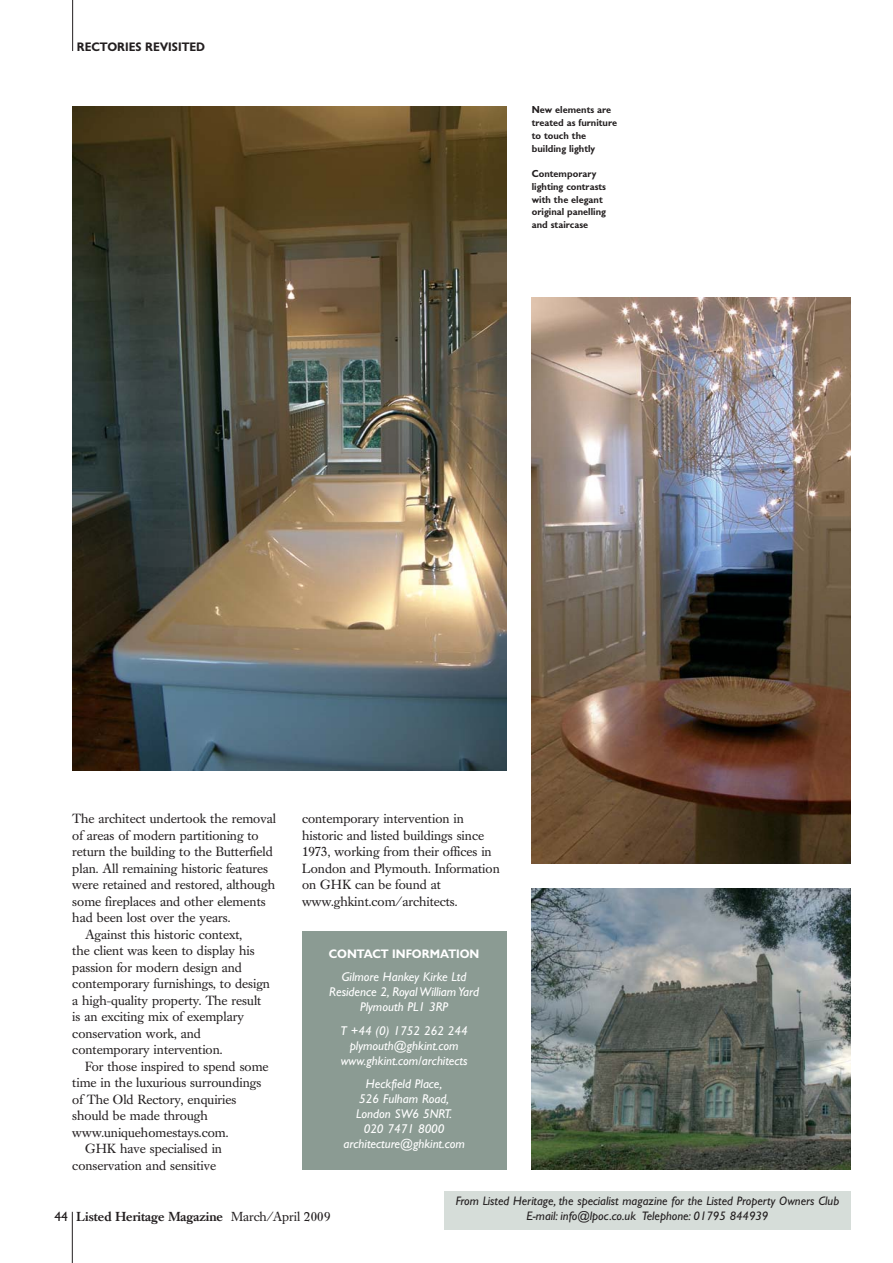
<style>
.page{position:relative;width:893px;height:1263px;background:#fff}
.page>*{position:absolute;margin:0;border:0;box-sizing:border-box;transform-origin:0 0}
.t1{font:13.2px/16.5px "Caslon Book BE";color:#231f20}
.t2{font:500 12.9px "Caslon Book BE";color:#231f20}
.t3{font:italic 12.75px/15px "Gill Sans";color:#fff;text-align:center}
.t4{font:700 12.75px "Giltus T";color:#231f20}
.t5{font:700 12.75px "Giltus T";color:#fff}
.t6{font:italic 12.3px/15px "Gill Sans";color:#231f20;text-align:center}
.t7{font:700 10.5px/12.8px "Giltus T";color:#231f20}
.s1{font-family:"Gill Sans";font-weight:400;font-size:13.5px}
.s2{font-weight:400}
</style>
<div class="page">
<hr style="left:72px;top:1212px;width:1px;height:51px;background:#231f20">
<hr style="left:72px;top:0;width:1px;height:51px;background:#231f20">
<img style="left:72px;top:106px;width:434px;height:665px">
<img style="left:531px;top:298px;width:319px;height:565px">
<img style="left:531px;top:889px;width:319px;height:280px">
<div style="left:302px;top:931px;width:204px;height:238px;background:#8b9b93"></div>
<div style="left:444px;top:1191px;width:406px;height:38px;background:#d6ddd9"></div>
<p class="t4" style="left:77px;top:42px;width:130px">RECTORIES REVISITED</p>
<p class="t7" style="left:531px;top:104px;width:87px">New elements are treated as furniture to touch the building lightly</p>
<p class="t7" style="left:531px;top:168px;width:76px">Contemporary lighting contrasts with the elegant original panelling and staircase</p>
<p class="t1" style="left:72px;top:812px;width:205px">The architect undertook the removal</p>
<p class="t1" style="left:72px;top:828px;width:188px">of areas of modern partitioning to</p>
<p class="t1" style="left:72px;top:845px;width:202px">return the building to the Butterfield</p>
<p class="t1" style="left:72px;top:861px;width:197px">plan. All remaining historic features</p>
<p class="t1" style="left:72px;top:878px;width:204px">were retained and restored, although</p>
<p class="t1" style="left:72px;top:894px;width:195px">some fireplaces and other elements</p>
<p class="t1" style="left:72px;top:911px;width:159px">had been lost over the years.</p>
<p class="t1" style="left:85px;top:927px;width:159px">Against this historic context,</p>
<p class="t1" style="left:72px;top:944px;width:184px">the client was keen to display his</p>
<p class="t1" style="left:72px;top:960px;width:171px">passion for modern design and</p>
<p class="t1" style="left:72px;top:977px;width:199px">contemporary furnishings, to design</p>
<p class="t1" style="left:72px;top:993px;width:190px">a high-quality property. The result</p>
<p class="t1" style="left:72px;top:1010px;width:173px">is an exciting mix of exemplary</p>
<p class="t1" style="left:72px;top:1026px;width:130px">conservation work, and</p>
<p class="t1" style="left:72px;top:1043px;width:152px">contemporary intervention.</p>
<p class="t1" style="left:85px;top:1059px;width:185px">For those inspired to spend some</p>
<p class="t1" style="left:72px;top:1076px;width:190px">time in the luxurious surroundings</p>
<p class="t1" style="left:72px;top:1092px;width:166px">of The Old Rectory, enquiries</p>
<p class="t1" style="left:72px;top:1109px;width:137px">should be made through</p>
<p class="t1" style="left:72px;top:1125px;width:158px">www.uniquehomestays.com.</p>
<p class="t1" style="left:85px;top:1142px;width:138px">GHK have specialised in</p>
<p class="t1" style="left:72px;top:1158px;width:145px">conservation and sensitive</p>
<p class="t1" style="left:302px;top:812px;width:199px">contemporary intervention in historic and listed buildings since<br>1973, working from their offices in<br>London and Plymouth. Information on GHK can be found at www.ghkint.com/architects.</p>
<p class="t5" style="left:329px;top:949px;width:152px">CONTACT INFORMATION</p>
<p class="t3" style="left:329px;top:971px;width:151px">Gilmore Hankey Kirke Ltd<br>Residence 2, Royal William Yard<br>Plymouth PL1 3RP</p>
<p class="t3" style="left:340px;top:1024px;width:129px">T +44 (0) 1752 262 244 plymouth@ghkint.com www.ghkint.com/architects</p>
<p class="t3" style="left:343px;top:1078px;width:123px">Heckfield Place,<br>526 Fulham Road,<br>London SW6 5NRT.<br>020 7471 8000 architecture@ghkint.com</p>
<p class="t2" style="left:55px;top:1211px;width:277px"><span class="s1">44</span> Listed Heritage Magazine <span class="s2">March/April 2009</span></p>
<p class="t6" style="left:455px;top:1195px;width:385px">From Listed Heritage, the specialist magazine for the Listed Property Owners Club<br>E-mail: info@lpoc.co.uk Telephone: 01795 844939</p>
</div>
